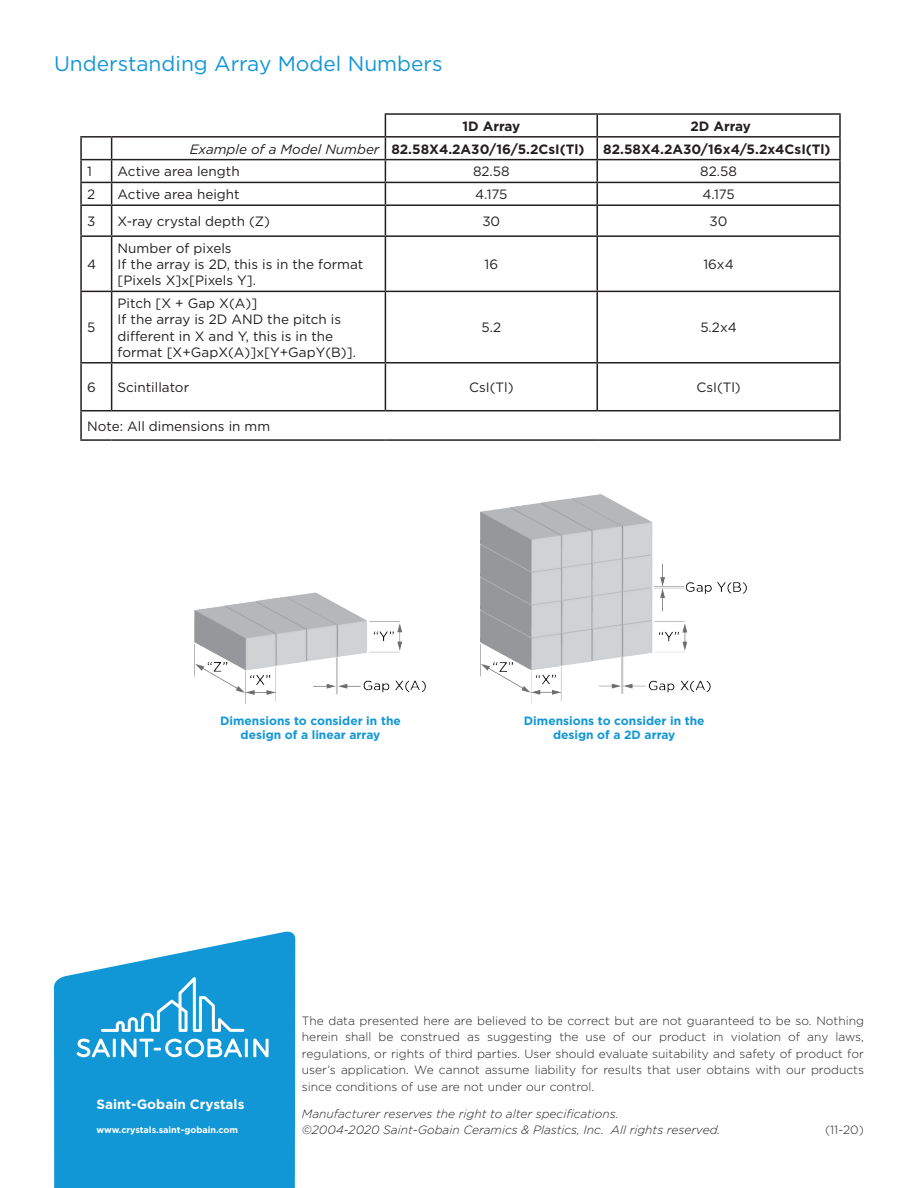
<style>
.page{position:relative;width:918px;height:1188px;background:#fff}
.page>*{position:absolute;margin:0;border:0;box-sizing:border-box;transform-origin:0 0}
.t1{font:21px "Gotham";color:#1197d6}
.t2{font:13.5px/16.2px "Gotham";color:#231f20}
.t3{font:700 13.5px "Gotham";color:#231f20}
.t4{font:italic 13.5px "Gotham";color:#231f20}
.t5{font:700 13.5px "Gotham";color:#fff}
.copyright_disclaimer{font:300 12px/16.5px "Gotham";color:#231f20;text-align:justify}
.copyrights___disclai{font:italic 300 12px "Gotham";color:#231f20}
.t6{font:700 12px/14.4px "Gotham";color:#1197d6;text-align:center}
.copyrights___disclai-2{font:300 12px "Gotham";color:#231f20}
.t7{font:700 9px "Gotham";color:#fff}
</style>
<div class="page">
<svg style="left:54px;top:931px;width:241px;height:257px;background:#2ba2da"></svg>
<svg style="left:77px;top:1039px;width:33px;height:18px"></svg>
<hr style="left:113px;top:1039px;width:3px;height:18px;background:#fff">
<svg style="left:121px;top:1039px;width:121px;height:18px"></svg>
<hr style="left:245px;top:1039px;width:3px;height:18px;background:#fff">
<svg style="left:253px;top:1039px;width:16px;height:18px"></svg>
<svg style="left:101px;top:977px;width:143px;height:55px;background:#37a7dc"></svg>
<img style="left:481px;top:495px;width:266px;height:208px">
<img style="left:195px;top:592px;width:231px;height:111px">
<hr style="left:385px;top:113px;width:212px;height:2px;background:#231f20">
<hr style="left:597px;top:113px;width:244px;height:2px;background:#231f20">
<hr style="left:596px;top:115px;width:2px;height:21px;background:#231f20">
<hr style="left:839px;top:115px;width:2px;height:21px;background:#231f20">
<hr style="left:80px;top:136px;width:32px;height:2px;background:#231f20">
<hr style="left:80px;top:138px;width:2px;height:21px;background:#231f20">
<hr style="left:112px;top:136px;width:273px;height:2px;background:#231f20">
<hr style="left:385px;top:136px;width:212px;height:2px;background:#231f20">
<hr style="left:597px;top:136px;width:244px;height:2px;background:#231f20">
<hr style="left:596px;top:138px;width:2px;height:21px;background:#231f20">
<hr style="left:839px;top:138px;width:2px;height:21px;background:#231f20">
<hr style="left:80px;top:159px;width:32px;height:1px;background:#231f20">
<hr style="left:80px;top:160px;width:2px;height:22px;background:#231f20">
<hr style="left:112px;top:159px;width:273px;height:1px;background:#231f20">
<hr style="left:385px;top:159px;width:212px;height:1px;background:#231f20">
<hr style="left:597px;top:159px;width:244px;height:1px;background:#231f20">
<hr style="left:596px;top:160px;width:2px;height:22px;background:#231f20">
<hr style="left:839px;top:160px;width:2px;height:22px;background:#231f20">
<hr style="left:80px;top:182px;width:32px;height:1px;background:#231f20">
<hr style="left:80px;top:183px;width:2px;height:21px;background:#231f20">
<hr style="left:112px;top:182px;width:273px;height:1px;background:#231f20">
<hr style="left:385px;top:182px;width:212px;height:1px;background:#231f20">
<hr style="left:597px;top:182px;width:244px;height:1px;background:#231f20">
<hr style="left:596px;top:183px;width:2px;height:21px;background:#231f20">
<hr style="left:839px;top:183px;width:2px;height:21px;background:#231f20">
<hr style="left:80px;top:204px;width:32px;height:2px;background:#231f20">
<hr style="left:80px;top:206px;width:2px;height:29px;background:#231f20">
<hr style="left:112px;top:204px;width:273px;height:2px;background:#231f20">
<svg style="left:111px;top:138px;width:1px;height:97px"></svg>
<hr style="left:385px;top:204px;width:212px;height:2px;background:#231f20">
<svg style="left:385px;top:115px;width:1px;height:120px"></svg>
<hr style="left:597px;top:204px;width:244px;height:2px;background:#231f20">
<hr style="left:596px;top:206px;width:2px;height:29px;background:#231f20">
<hr style="left:839px;top:206px;width:2px;height:29px;background:#231f20">
<hr style="left:80px;top:235px;width:32px;height:2px;background:#231f20">
<hr style="left:80px;top:237px;width:2px;height:54px;background:#231f20">
<hr style="left:112px;top:235px;width:273px;height:2px;background:#231f20">
<hr style="left:111px;top:237px;width:1px;height:54px;background:#231f20">
<hr style="left:385px;top:235px;width:212px;height:2px;background:#231f20">
<hr style="left:385px;top:237px;width:1px;height:54px;background:#231f20">
<hr style="left:597px;top:235px;width:244px;height:2px;background:#231f20">
<hr style="left:596px;top:237px;width:2px;height:54px;background:#231f20">
<hr style="left:839px;top:237px;width:2px;height:54px;background:#231f20">
<hr style="left:80px;top:291px;width:32px;height:1px;background:#231f20">
<hr style="left:80px;top:292px;width:2px;height:70px;background:#231f20">
<hr style="left:112px;top:291px;width:273px;height:1px;background:#231f20">
<hr style="left:111px;top:292px;width:1px;height:70px;background:#231f20">
<hr style="left:385px;top:291px;width:212px;height:1px;background:#231f20">
<hr style="left:385px;top:292px;width:1px;height:70px;background:#231f20">
<hr style="left:597px;top:291px;width:244px;height:1px;background:#231f20">
<hr style="left:596px;top:292px;width:2px;height:70px;background:#231f20">
<hr style="left:839px;top:292px;width:2px;height:70px;background:#231f20">
<hr style="left:80px;top:362px;width:32px;height:2px;background:#231f20">
<hr style="left:80px;top:364px;width:2px;height:46px;background:#231f20">
<hr style="left:112px;top:362px;width:273px;height:2px;background:#231f20">
<hr style="left:111px;top:364px;width:1px;height:46px;background:#231f20">
<hr style="left:385px;top:362px;width:212px;height:2px;background:#231f20">
<hr style="left:385px;top:364px;width:1px;height:46px;background:#231f20">
<hr style="left:597px;top:362px;width:244px;height:2px;background:#231f20">
<hr style="left:596px;top:364px;width:2px;height:46px;background:#231f20">
<hr style="left:839px;top:364px;width:2px;height:46px;background:#231f20">
<hr style="left:80px;top:410px;width:32px;height:1px;background:#231f20">
<hr style="left:80px;top:411px;width:2px;height:28px;background:#231f20">
<hr style="left:112px;top:410px;width:273px;height:1px;background:#231f20">
<hr style="left:385px;top:410px;width:212px;height:1px;background:#231f20">
<hr style="left:597px;top:410px;width:244px;height:1px;background:#231f20">
<hr style="left:839px;top:411px;width:2px;height:28px;background:#231f20">
<hr style="left:80px;top:439px;width:32px;height:2px;background:#231f20">
<hr style="left:112px;top:439px;width:273px;height:2px;background:#231f20">
<hr style="left:385px;top:439px;width:212px;height:2px;background:#231f20">
<hr style="left:597px;top:439px;width:244px;height:2px;background:#231f20">
<p class="t1" style="left:54px;top:50px;width:390px">Understanding Array Model Numbers</p>
<p class="t3" style="left:462px;top:117px;width:59px">1D Array</p>
<p class="t3" style="left:690px;top:117px;width:62px">2D Array</p>
<p class="t4" style="left:190px;top:140px;width:191px">Example of a Model Number</p>
<p class="t3" style="left:391px;top:140px;width:195px">82.58X4.2A30/16/5.2CsI(Tl)</p>
<p class="t3" style="left:603px;top:140px;width:229px">82.58X4.2A30/16x4/5.2x4CsI(Tl)</p>
<p class="t2" style="left:87px;top:163px;width:6px">1</p>
<p class="t2" style="left:118px;top:163px;width:124px">Active area length</p>
<p class="t2" style="left:473px;top:163px;width:38px">82.58</p>
<p class="t2" style="left:700px;top:163px;width:38px">82.58</p>
<p class="t2" style="left:87px;top:186px;width:10px">2</p>
<p class="t2" style="left:118px;top:186px;width:124px">Active area height</p>
<p class="t2" style="left:475px;top:186px;width:34px">4.175</p>
<p class="t2" style="left:702px;top:186px;width:34px">4.175</p>
<p class="t2" style="left:87px;top:213px;width:10px">3</p>
<p class="t2" style="left:118px;top:213px;width:154px">X-ray crystal depth (Z)</p>
<p class="t2" style="left:482px;top:213px;width:19px">30</p>
<p class="t2" style="left:710px;top:213px;width:19px">30</p>
<p class="t2" style="left:87px;top:256px;width:11px">4</p>
<p class="t2" style="left:118px;top:240px;width:116px">Number of pixels</p>
<p class="t2" style="left:118px;top:256px;width:247px">If the array is 2D, this is in the format [Pixels X]x[Pixels Y].</p>
<p class="t2" style="left:485px;top:256px;width:15px">16</p>
<p class="t2" style="left:703px;top:256px;width:32px">16x4</p>
<p class="t2" style="left:87px;top:319px;width:10px">5</p>
<p class="t2" style="left:118px;top:295px;width:141px">Pitch [X + Gap X(A)]</p>
<p class="t2" style="left:118px;top:311px;width:240px">If the array is 2D AND the pitch is different in X and Y, this is in the format [X+GapX(A)]x[Y+GapY(B)].</p>
<p class="t2" style="left:482px;top:319px;width:21px">5.2</p>
<p class="t2" style="left:700px;top:319px;width:38px">5.2x4</p>
<p class="t2" style="left:87px;top:379px;width:10px">6</p>
<p class="t2" style="left:118px;top:379px;width:73px">Scintillator</p>
<p class="t2" style="left:469px;top:379px;width:46px">CsI(Tl)</p>
<p class="t2" style="left:696px;top:379px;width:46px">CsI(Tl)</p>
<p class="t2" style="left:87px;top:418px;width:185px">Note: All dimensions in mm</p>
<p class="t6" style="left:220px;top:713px;width:182px">Dimensions to consider in the design of a linear array</p>
<p class="t6" style="left:524px;top:713px;width:182px">Dimensions to consider in the design of a 2D array</p>
<p class="t5" style="left:97px;top:1096px;width:149px">Saint-Gobain Crystals</p>
<p class="t7" style="left:97px;top:1124px;width:143px">www.crystals.saint-gobain.com</p>
<p class="copyright_disclaimer" style="left:302px;top:1012px;width:564px">The data presented here are believed to be correct but are not guaranteed to be so. Nothing herein shall be construed as suggesting the use of our product in violation of any laws, regulations, or rights of third parties. User should evaluate suitability and safety of product for user’s application. We cannot assume liability for results that user obtains with our products since conditions of use are not under our control.</p>
<p class="copyrights___disclai" style="left:302px;top:1106px;width:318px">Manufacturer reserves the right to alter specifications.</p>
<p class="copyrights___disclai" style="left:302px;top:1123px;width:420px">©2004-2020 Saint-Gobain Ceramics &amp; Plastics, Inc. All rights reserved.</p>
<p class="copyrights___disclai-2" style="left:825px;top:1123px;width:40px">(11-20)</p>
</div>
